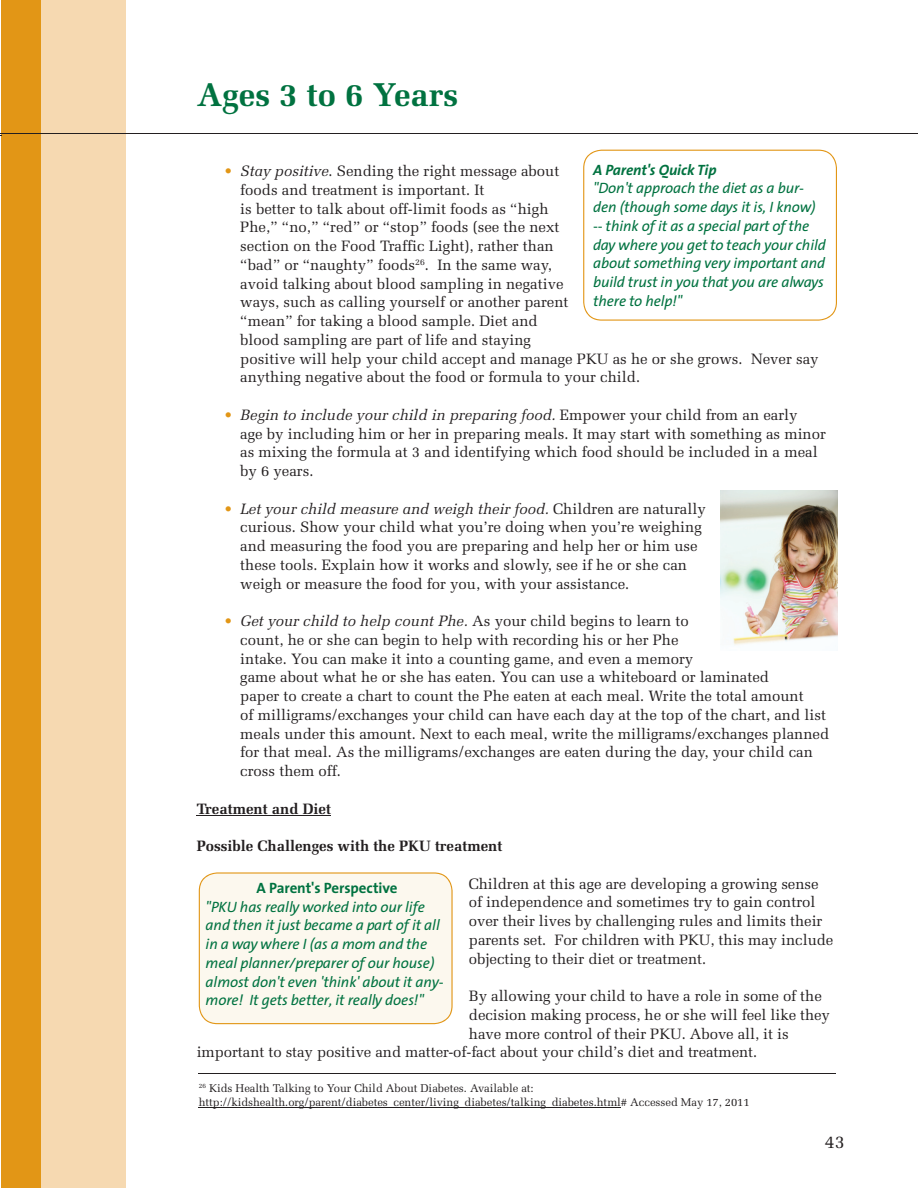
<style>
.page{position:relative;width:918px;height:1188px;background:#fff}
.page>*{position:absolute;margin:0;border:0;box-sizing:border-box;transform-origin:0 0}
.t1{font:700 33px "Melior LT Std";color:#007240}
.t2{font:18px "Melior";color:#231f20}
.t3{font:15px/18.8px "Melior";color:#231f20}
.t4{font:italic 15px/18.8px "The Sans";letter-spacing:-.005em;color:#007240}
.t5{font:700 15px "Melior LT Std";color:#231f20}
.t6{font:700 15px "The Sans";letter-spacing:-.005em;color:#007240}
.t7{font:italic 700 15px "The Sans";letter-spacing:-.005em;color:#007240}
.t8{font:11.25px/13.5px "Melior";letter-spacing:-.005em;color:#231f20}
.s1{color:#e29616}
.s2{font-style:italic}
</style>
<div class="page">
<div style="left:1px;top:0;width:41px;height:1188px;background:#e29616"></div>
<div style="left:42px;top:0;width:84px;height:1188px;background:#f6d9b1"></div>
<hr style="left:1px;top:134px;width:917px;height:1px;background:#231f20">
<hr style="left:197px;top:815px;width:134px;height:1px;background:#231f20">
<hr style="left:199px;top:1107px;width:422px;height:1px;background:#231f20">
<hr style="left:198px;top:1074px;width:638px;height:1px;background:#231f20">
<svg style="left:583px;top:150px;width:254px;height:171px"></svg>
<div style="left:199px;top:872px;width:254px;height:152px;background:#fcf8ee"></div>
<img style="left:721px;top:490px;width:117px;height:155px">
<h1 class="t1" style="left:197px;top:74px;width:263px">Ages 3 to 6 Years</h1>
<p class="t7" style="left:593px;top:157px;width:125px">A Parent's Quick Tip</p>
<p class="t4" style="left:593px;top:178px;width:234px">"Don't approach the diet as a bur&shy;den (though some days it is, I know) -- think of it as a special part of the day where you get to teach your child about something very important and build trust in you that you are always there to help!"</p>
<p class="t3" style="left:240px;top:162px;width:580px;text-indent:-16px"><span class="s1">•</span> <span class="s2">Stay positive</span>. Sending the right message about<br>foods and treatment is important. It<br>is better to talk about off-limit foods as “high<br>Phe,” “no,” “red” or “stop” foods (see the next<br>section on the Food Traffic Light), rather than<br>“bad” or “naughty” foods<sup>26</sup>. In the same way,<br>avoid talking about blood sampling in negative<br>ways, such as calling yourself or another parent<br>“mean” for taking a blood sample. Diet and<br>blood sampling are part of life and staying<br>positive will help your child accept and manage PKU as he or she grows. Never say anything negative about the food or formula to your child.</p>
<p class="t3" style="left:240px;top:405px;width:587px;text-indent:-16px"><span class="s1">•</span> <span class="s2">Begin to include your child in preparing food.</span> Empower your child from an early<br>age by including him or her in preparing meals. It may start with something as minor as mixing the formula at 3 and identifying which food should be included in a meal by 6 years.</p>
<p class="t3" style="left:240px;top:499px;width:467px;text-indent:-16px"><span class="s1">•</span> <span class="s2">Let your child measure and weigh their food.</span> Children are naturally curious. Show your child what you’re doing when you’re weighing and measuring the food you are preparing and help her or him use these tools. Explain how it works and slowly, see if he or she can weigh or measure the food for you, with your assistance.</p>
<p class="t3" style="left:240px;top:612px;width:591px;text-indent:-16px"><span class="s1">•</span> <span class="s2">Get your child to help count Phe.</span> As your child begins to learn to<br>count, he or she can begin to help with recording his or her Phe<br>intake. You can make it into a counting game, and even a memory<br>game about what he or she has eaten. You can use a whiteboard or laminated<br>paper to create a chart to count the Phe eaten at each meal. Write the total amount<br>of milligrams/exchanges your child can have each day at the top of the chart, and list meals under this amount. Next to each meal, write the milligrams/exchanges planned for that meal. As the milligrams/exchanges are eaten during the day, your child can cross them off.</p>
<p class="t5" style="left:197px;top:799px;width:136px">Treatment and Diet</p>
<p class="t5" style="left:197px;top:837px;width:307px">Possible Challenges with the PKU treatment</p>
<p class="t3" style="left:469px;top:874px;width:366px">Children at this age are developing a growing sense of independence and sometimes try to gain control over their lives by challenging rules and limits their parents set. For children with PKU, this may include objecting to their diet or treatment.</p>
<p class="t3" style="left:469px;top:987px;width:354px">By allowing your child to have a role in some of the</p>
<p class="t3" style="left:469px;top:1005px;width:363px">decision making process, he or she will feel like they</p>
<p class="t3" style="left:469px;top:1024px;width:321px">have more control of their PKU. Above all, it is</p>
<p class="t3" style="left:197px;top:1043px;width:562px">important to stay positive and matter-of-fact about your child’s diet and treatment.</p>
<p class="t8" style="left:199px;top:1081px;width:553px"><sup>26</sup> Kids Health Talking to Your Child About Diabetes. Available at: http://kidshealth.org/parent/diabetes_center/living_diabetes/talking_diabetes.html# Accessed May 17, 2011</p>
<p class="t6" style="left:257px;top:875px;width:143px">A Parent's Perspective</p>
<p class="t4" style="left:206px;top:897px;width:240px">"PKU has really worked into our life and then it just became a part of it all in a way where I (as a mom and the meal planner/preparer of our house) almost don't even 'think' about it any&shy;more! It gets better, it really does!"</p>
<p class="t2" style="left:825px;top:1131px;width:22px">43</p>
</div>
